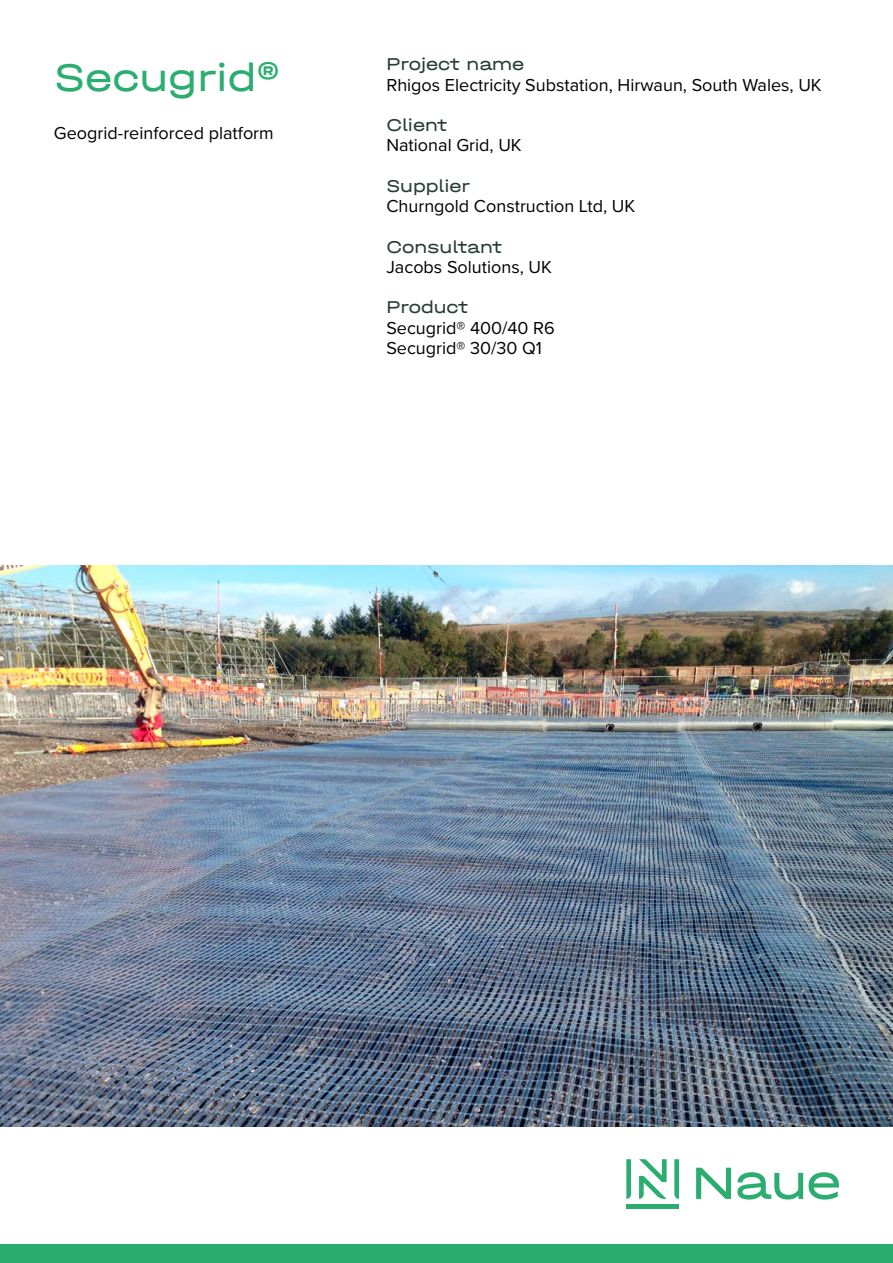
<style>
.page{position:relative;width:893px;height:1263px;background:#fff}
.page>*{position:absolute;margin:0;border:0;box-sizing:border-box;transform-origin:0 0}
.t1{font:40.5px "Halvar Breit";color:#2bad70}
.t2{font:18px/20.2px "Proxima Nova";color:#000}
.t3{font:18px "Halvar Breit";color:#283c32}
</style>
<div class="page">
<div style="left:0;top:1245px;width:893px;height:18px;background:#2bad70"></div>
<div style="left:626px;top:1204px;width:53px;height:5px;background:#2bad70"></div>
<svg style="left:626px;top:1159px;width:5px;height:40px"></svg>
<svg style="left:674px;top:1159px;width:5px;height:40px"></svg>
<svg style="left:639px;top:1159px;width:28px;height:40px"></svg>
<svg style="left:737px;top:1172px;width:66px;height:27px"></svg>
<svg style="left:809px;top:1172px;width:30px;height:27px"></svg>
<svg style="left:696px;top:1168px;width:35px;height:31px"></svg>
<img style="left:0;top:566px;width:893px;height:561px">
<h1 class="t1" style="left:54px;top:52px;width:228px">Secugrid®</h1>
<p class="t2" style="left:54px;top:122px;width:221px">Geogrid-reinforced platform</p>
<p class="t3" style="left:386px;top:53px;width:139px">Project name</p>
<p class="t2" style="left:386px;top:74px;width:437px">Rhigos Electricity Substation, Hirwaun, South Wales, UK</p>
<p class="t3" style="left:386px;top:114px;width:62px">Client</p>
<p class="t2" style="left:386px;top:134px;width:137px">National Grid, UK</p>
<p class="t3" style="left:386px;top:175px;width:85px">Supplier</p>
<p class="t2" style="left:386px;top:195px;width:250px">Churngold Construction Ltd, UK</p>
<p class="t3" style="left:386px;top:235px;width:117px">Consultant</p>
<p class="t2" style="left:386px;top:256px;width:167px">Jacobs Solutions, UK</p>
<p class="t3" style="left:386px;top:296px;width:83px">Product</p>
<p class="t2" style="left:386px;top:317px;width:170px">Secugrid® 400/40 R6<br>Secugrid® 30/30 Q1</p>
</div>
